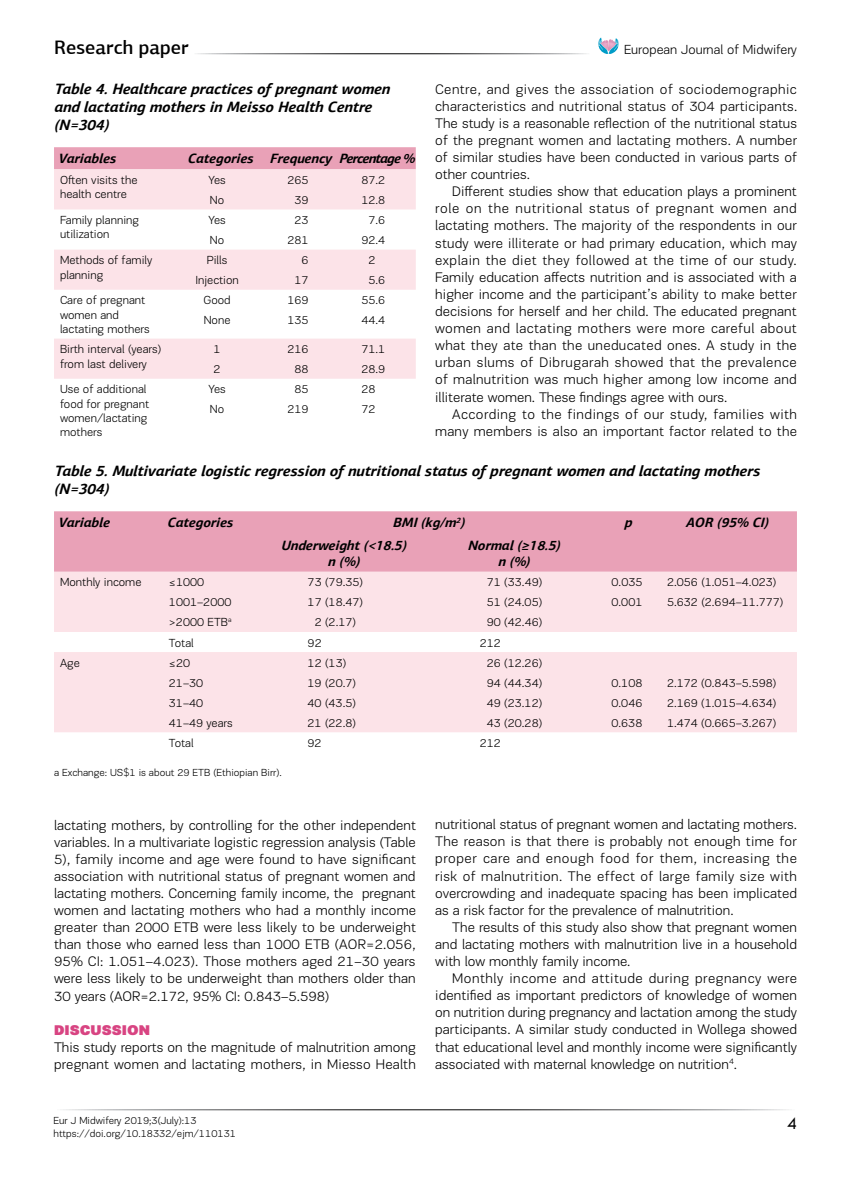
<style>
.page{position:relative;width:851px;height:1191px;background:#fff}
.page>*{position:absolute;margin:0;border:0;box-sizing:border-box;transform-origin:0 0}
.t1{font:500 19.5px "PF Agora Sans Pro";color:#000}
.t2{font:18px "Tw Cen";color:#000}
.t3{font:italic 700 15px/18px "PF Agora Sans Pro";color:#000}
.t4{font:300 14.25px/17.1px "PF Encore Sans Pro";color:#000;text-align:justify}
.t5{font:900 14.25px "PF Encore Sans Pro";color:#d84482}
.t6{font:italic 700 13.5px/16.2px "PF Agora Sans Pro";color:#000;text-align:center}
.t7{font:300 13.5px "PF Encore Sans Pro";color:#000}
.t8{font:300 12px/14.4px "PF Encore Sans Pro";color:#000}
.t9{font:300 10.5px "PF Encore Sans Pro";color:#000}
.s1{font-family:"DIN Pro"}
</style>
<div class="page">
<svg style="left:598px;top:37px;width:20px;height:17px"></svg>
<div style="left:54px;top:147px;width:361px;height:22px;background:#e9a1b7"></div>
<svg style="left:54px;top:169px;width:361px;height:210px;fill:#fce3e8"></svg>
<div style="left:54px;top:511px;width:742px;height:61px;background:#e9a1b7"></div>
<svg style="left:54px;top:572px;width:742px;height:160px;background:#fce6ea"></svg>
<h1 class="t1" style="left:54px;top:35px;width:136px">Research paper</h1>
<p class="t3" style="left:54px;top:80px;width:340px">Table 4. Healthcare practices of pregnant women and lactating mothers in Meisso Health Centre (N=304)</p>
<p class="t6" style="left:58px;top:150px;width:62px">Variables</p>
<p class="t6" style="left:188px;top:150px;width:231px">Categories Frequency Percentage %</p>
<p class="t8" style="left:60px;top:173px;width:79px">Often visits the health centre</p>
<p class="t8" style="left:208px;top:173px;width:19px">Yes</p>
<p class="t8" style="left:287px;top:173px;width:23px">265</p>
<p class="t8" style="left:361px;top:173px;width:25px">87.2</p>
<p class="t8" style="left:210px;top:193px;width:16px">No</p>
<p class="t8" style="left:294px;top:193px;width:16px">39</p>
<p class="t8" style="left:361px;top:193px;width:25px">12.8</p>
<p class="t8" style="left:60px;top:213px;width:80px">Family planning utilization</p>
<p class="t8" style="left:208px;top:213px;width:19px">Yes</p>
<p class="t8" style="left:294px;top:213px;width:16px">23</p>
<p class="t8" style="left:368px;top:213px;width:18px">7.6</p>
<p class="t8" style="left:210px;top:233px;width:16px">No</p>
<p class="t8" style="left:287px;top:233px;width:23px">281</p>
<p class="t8" style="left:361px;top:233px;width:25px">92.4</p>
<p class="t8" style="left:60px;top:253px;width:94px">Methods of family planning</p>
<p class="t8" style="left:207px;top:253px;width:22px">Pills</p>
<p class="t8" style="left:301px;top:253px;width:9px">6</p>
<p class="t8" style="left:368px;top:253px;width:9px">2</p>
<p class="t8" style="left:195px;top:273px;width:45px">Injection</p>
<p class="t8" style="left:294px;top:273px;width:16px">17</p>
<p class="t8" style="left:368px;top:273px;width:18px">5.6</p>
<p class="t8" style="left:60px;top:293px;width:91px">Care of pregnant women and lactating mothers</p>
<p class="t8" style="left:203px;top:293px;width:29px">Good</p>
<p class="t8" style="left:287px;top:293px;width:23px">169</p>
<p class="t8" style="left:361px;top:293px;width:25px">55.6</p>
<p class="t8" style="left:204px;top:313px;width:28px">None</p>
<p class="t8" style="left:287px;top:313px;width:23px">135</p>
<p class="t8" style="left:361px;top:313px;width:25px">44.4</p>
<p class="t8" style="left:60px;top:342px;width:103px">Birth interval (years) from last delivery</p>
<p class="t8" style="left:213px;top:342px;width:9px">1</p>
<p class="t8" style="left:287px;top:342px;width:23px">216</p>
<p class="t8" style="left:361px;top:342px;width:25px">71.1</p>
<p class="t8" style="left:213px;top:362px;width:9px">2</p>
<p class="t8" style="left:294px;top:362px;width:16px">88</p>
<p class="t8" style="left:361px;top:362px;width:25px">28.9</p>
<p class="t8" style="left:60px;top:382px;width:91px">Use of additional food for pregnant women/lactating mothers</p>
<p class="t8" style="left:208px;top:382px;width:19px">Yes</p>
<p class="t8" style="left:294px;top:382px;width:16px">85</p>
<p class="t8" style="left:361px;top:382px;width:16px">28</p>
<p class="t8" style="left:210px;top:402px;width:16px">No</p>
<p class="t8" style="left:287px;top:402px;width:23px">219</p>
<p class="t8" style="left:361px;top:402px;width:16px">72</p>
<p class="t7" style="left:624px;top:42px;width:174px">European Journal of Midwifery</p>
<p class="t4" style="left:435px;top:80px;width:363px">Centre, and gives the association of sociodemographic characteristics and nutritional status of 304 participants.<br>The study is a reasonable reflection of the nutritional status of the pregnant women and lactating mothers. A number of similar studies have been conducted in various parts of other countries.</p>
<p class="t4" style="left:435px;top:183px;width:363px;text-indent:17px">Different studies show that education plays a prominent role on the nutritional status of pregnant women and lactating mothers. The majority of the respondents in our study were illiterate or had primary education, which may explain the diet they followed at the time of our study.<br>Family education affects nutrition and is associated with a higher income and the participant’s ability to make better decisions for herself and her child. The educated pregnant women and lactating mothers were more careful about what they ate than the uneducated ones. A study in the urban slums of Dibrugarah showed that the prevalence of malnutrition was much higher among low income and illiterate women. These findings agree with ours.</p>
<p class="t4" style="left:435px;top:405px;width:363px;text-align:right">According to the findings of our study, families with many members is also an important factor related to the</p>
<p class="t3" style="left:54px;top:462px;width:710px">Table 5. Multivariate logistic regression of nutritional status of pregnant women and lactating mothers (N=304)</p>
<p class="t6" style="left:58px;top:514px;width:55px">Variable</p>
<p class="t6" style="left:167px;top:514px;width:70px">Categories</p>
<p class="t6" style="left:393px;top:514px;width:76px">BMI (kg/m<sup>2</sup>)</p>
<p class="t6" style="left:624px;top:514px;width:11px">p</p>
<p class="t6" style="left:685px;top:514px;width:86px">AOR (95% CI)</p>
<p class="t6" style="left:281px;top:537px;width:129px">Underweight (&lt;18.5) n (%)</p>
<p class="t6" style="left:468px;top:537px;width:96px">Normal (≥18.5) n (%)</p>
<p class="t8" style="left:60px;top:575px;width:83px">Monthly income</p>
<p class="t8" style="left:169px;top:575px;width:37px">≤1000</p>
<p class="t8" style="left:307px;top:575px;width:57px">73 (79.35)</p>
<p class="t8" style="left:487px;top:575px;width:57px">71 (33.49)</p>
<p class="t8" style="left:611px;top:575px;width:32px">0.035</p>
<p class="t8" style="left:667px;top:575px;width:111px">2.056 (1.051–4.023)</p>
<p class="t8" style="left:169px;top:595px;width:64px">1001–2000</p>
<p class="t8" style="left:307px;top:595px;width:57px">17 (18.47)</p>
<p class="t8" style="left:486px;top:595px;width:57px">51 (24.05)</p>
<p class="t8" style="left:611px;top:595px;width:32px">0.001</p>
<p class="t8" style="left:667px;top:595px;width:118px">5.632 (2.694–11.777)</p>
<p class="t8" style="left:169px;top:615px;width:64px">&gt;2000 ETB<sup>a</sup></p>
<p class="t8" style="left:314px;top:615px;width:43px">2 (2.17)</p>
<p class="t8" style="left:487px;top:615px;width:57px">90 (42.46)</p>
<p class="t8" style="left:169px;top:635px;width:26px">Total</p>
<p class="t8" style="left:307px;top:635px;width:16px">92</p>
<p class="t8" style="left:479px;top:635px;width:23px">212</p>
<p class="t8" style="left:60px;top:655px;width:21px">Age</p>
<p class="t8" style="left:169px;top:655px;width:23px">≤20</p>
<p class="t8" style="left:307px;top:655px;width:40px">12 (13)</p>
<p class="t8" style="left:486px;top:655px;width:57px">26 (12.26)</p>
<p class="t8" style="left:169px;top:675px;width:36px">21–30</p>
<p class="t8" style="left:307px;top:675px;width:50px">19 (20.7)</p>
<p class="t8" style="left:486px;top:675px;width:57px">94 (44.34)</p>
<p class="t8" style="left:611px;top:675px;width:32px">0.108</p>
<p class="t8" style="left:667px;top:675px;width:111px">2.172 (0.843–5.598)</p>
<p class="t8" style="left:169px;top:695px;width:36px">31–40</p>
<p class="t8" style="left:307px;top:695px;width:50px">40 (43.5)</p>
<p class="t8" style="left:486px;top:695px;width:57px">49 (23.12)</p>
<p class="t8" style="left:611px;top:695px;width:32px">0.046</p>
<p class="t8" style="left:667px;top:695px;width:111px">2.169 (1.015–4.634)</p>
<p class="t8" style="left:169px;top:715px;width:65px">41–49 years</p>
<p class="t8" style="left:307px;top:715px;width:50px">21 (22.8)</p>
<p class="t8" style="left:486px;top:715px;width:57px">43 (20.28)</p>
<p class="t8" style="left:611px;top:715px;width:32px">0.638</p>
<p class="t8" style="left:667px;top:715px;width:111px">1.474 (0.665–3.267)</p>
<p class="t8" style="left:169px;top:735px;width:26px">Total</p>
<p class="t8" style="left:307px;top:735px;width:16px">92</p>
<p class="t8" style="left:479px;top:735px;width:23px">212</p>
<p class="t9" style="left:54px;top:766px;width:229px">a Exchange: US<span class="s1">$</span>1 is about 29 ETB (Ethiopian Birr).</p>
<p class="t4" style="left:54px;top:816px;width:363px">lactating mothers, by controlling for the other independent variables. In a multivariate logistic regression analysis (Table 5), family income and age were found to have significant association with nutritional status of pregnant women and lactating mothers. Concerning family income, the pregnant women and lactating mothers who had a monthly income greater than 2000 ETB were less likely to be underweight than those who earned less than 1000 ETB (AOR=2.056, 95% CI: 1.051–4.023). Those mothers aged 21–30 years were less likely to be underweight than mothers older than 30 years (AOR=2.172, 95% CI: 0.843–5.598)</p>
<p class="t5" style="left:54px;top:1020px;width:97px">DISCUSSION</p>
<p class="t4" style="left:54px;top:1038px;width:363px">This study reports on the magnitude of malnutrition among pregnant women and lactating mothers, in Miesso Health</p>
<p class="t4" style="left:435px;top:816px;width:363px">nutritional status of pregnant women and lactating mothers.<br>The reason is that there is probably not enough time for proper care and enough food for them, increasing the risk of malnutrition. The effect of large family size with overcrowding and inadequate spacing has been implicated as a risk factor for the prevalence of malnutrition.</p>
<p class="t4" style="left:435px;top:918px;width:363px;text-indent:17px">The results of this study also show that pregnant women and lactating mothers with malnutrition live in a household with low monthly family income.</p>
<p class="t4" style="left:435px;top:970px;width:363px;text-indent:17px">Monthly income and attitude during pregnancy were identified as important predictors of knowledge of women on nutrition during pregnancy and lactation among the study participants. A similar study conducted in Wollega showed that educational level and monthly income were significantly associated with maternal knowledge on nutrition<sup>4</sup>.</p>
<p class="t9" style="left:53px;top:1114px;width:145px">Eur J Midwifery 2019;3(July):13</p>
<p class="t2" style="left:786px;top:1112px;width:11px">4</p>
<p class="t9" style="left:53px;top:1127px;width:184px">https://doi.org/10.18332/ejm/110131</p>
</div>
